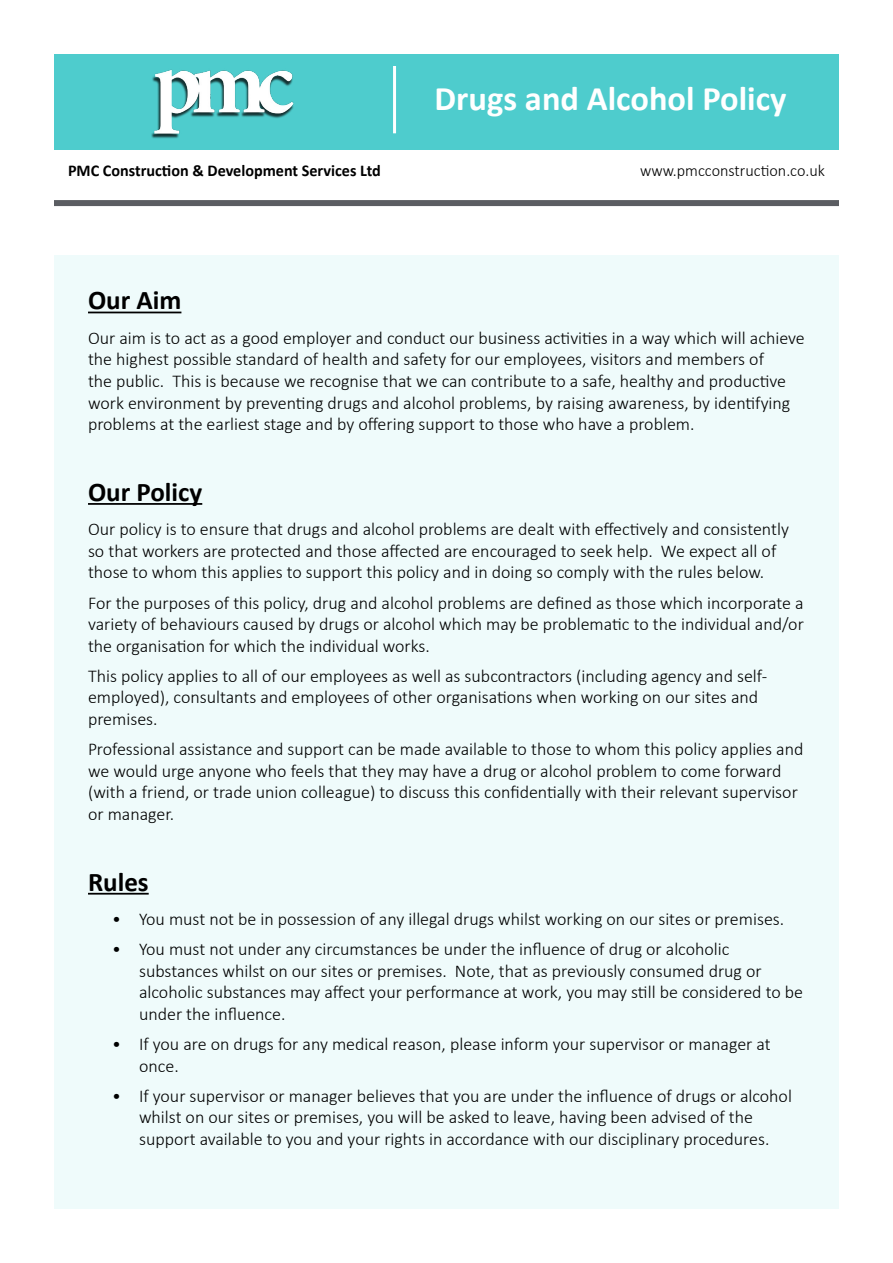
<style>
.page{position:relative;width:893px;height:1263px;background:#fff}
.page>*{position:absolute;margin:0;border:0;box-sizing:border-box;transform-origin:0 0}
.t1{font:700 34.5px "Calibri";color:#fff}
.t2{font:700 27px "Calibri";color:#000}
.t3{font:300 18px/21.6px "Calibri";color:#000}
.t4{font:700 16.5px "Calibri";color:#000}
.t5{font:300 16.5px "Calibri";color:#000}
</style>
<div class="page">
<div style="left:54px;top:255px;width:785px;height:954px;background:#effbfb"></div>
<hr style="left:88px;top:312px;width:93px;height:1px;background:#000">
<hr style="left:88px;top:503px;width:114px;height:2px;background:#000">
<hr style="left:88px;top:893px;width:61px;height:1px;background:#000">
<div style="left:54px;top:54px;width:785px;height:96px;background:#4ecccd"></div>
<div style="left:54px;top:200px;width:785px;height:6px;background:#5b5d62"></div>
<div style="left:151px;top:72px;width:142px;height:67px;background:#000;opacity:.75"></div>
<img style="left:153px;top:69px;width:141px;height:65px">
<hr style="left:393px;top:66px;width:3px;height:67px;background:#fff">
<h1 class="t1" style="left:434px;top:75px;width:353px">Drugs and Alcohol Policy</h1>
<p class="t4" style="left:68px;top:159px;width:314px">PMC Construction &amp; Development Services Ltd</p>
<p class="t5" style="left:640px;top:160px;width:186px">www.pmcconstruction.co.uk</p>
<h2 class="t2" style="left:88px;top:281px;width:95px">Our Aim</h2>
<p class="t3" style="left:88px;top:327px;width:718px">Our aim is to act as a good employer and conduct our business activities in a way which will achieve the highest possible standard of health and safety for our employees, visitors and members of<br>the public. This is because we recognise that we can contribute to a safe, healthy and productive work environment by preventing drugs and alcohol problems, by raising awareness, by identifying problems at the earliest stage and by offering support to those who have a problem.</p>
<h2 class="t2" style="left:88px;top:473px;width:116px">Our Policy</h2>
<p class="t3" style="left:88px;top:518px;width:702px">Our policy is to ensure that drugs and alcohol problems are dealt with effectively and consistently so that workers are protected and those affected are encouraged to seek help. We expect all of those to whom this applies to support this policy and in doing so comply with the rules below.</p>
<p class="t3" style="left:88px;top:592px;width:717px;text-align:justify">For the purposes of this policy, drug and alcohol problems are defined as those which incorporate a variety of behaviours caused by drugs or alcohol which may be problematic to the individual and/or the organisation for which the individual works.</p>
<p class="t3" style="left:88px;top:665px;width:681px">This policy applies to all of our employees as well as subcontractors (including agency and self&shy;employed), consultants and employees of other organisations when working on our sites and premises.</p>
<p class="t3" style="left:88px;top:738px;width:717px">Professional assistance and support can be made available to those to whom this policy applies and we would urge anyone who feels that they may have a drug or alcohol problem to come forward (with a friend, or trade union colleague) to discuss this confidentially with their relevant supervisor or manager.</p>
<h2 class="t2" style="left:88px;top:862px;width:62px">Rules</h2>
<p class="t3" style="left:112px;top:908px;width:674px">• You must not be in possession of any illegal drugs whilst working on our sites or premises.</p>
<p class="t3" style="left:139px;top:938px;width:666px;text-indent:-27px">• You must not under any circumstances be under the influence of drug or alcoholic substances whilst on our sites or premises. Note, that as previously consumed drug or alcoholic substances may affect your performance at work, you may still be considered to be under the influence.</p>
<p class="t3" style="left:139px;top:1033px;width:633px;text-indent:-27px">• If you are on drugs for any medical reason, please inform your supervisor or manager at once.</p>
<p class="t3" style="left:139px;top:1085px;width:654px;text-indent:-27px">• If your supervisor or manager believes that you are under the influence of drugs or alcohol whilst on our sites or premises, you will be asked to leave, having been advised of the support available to you and your rights in accordance with our disciplinary procedures.</p>
</div>
